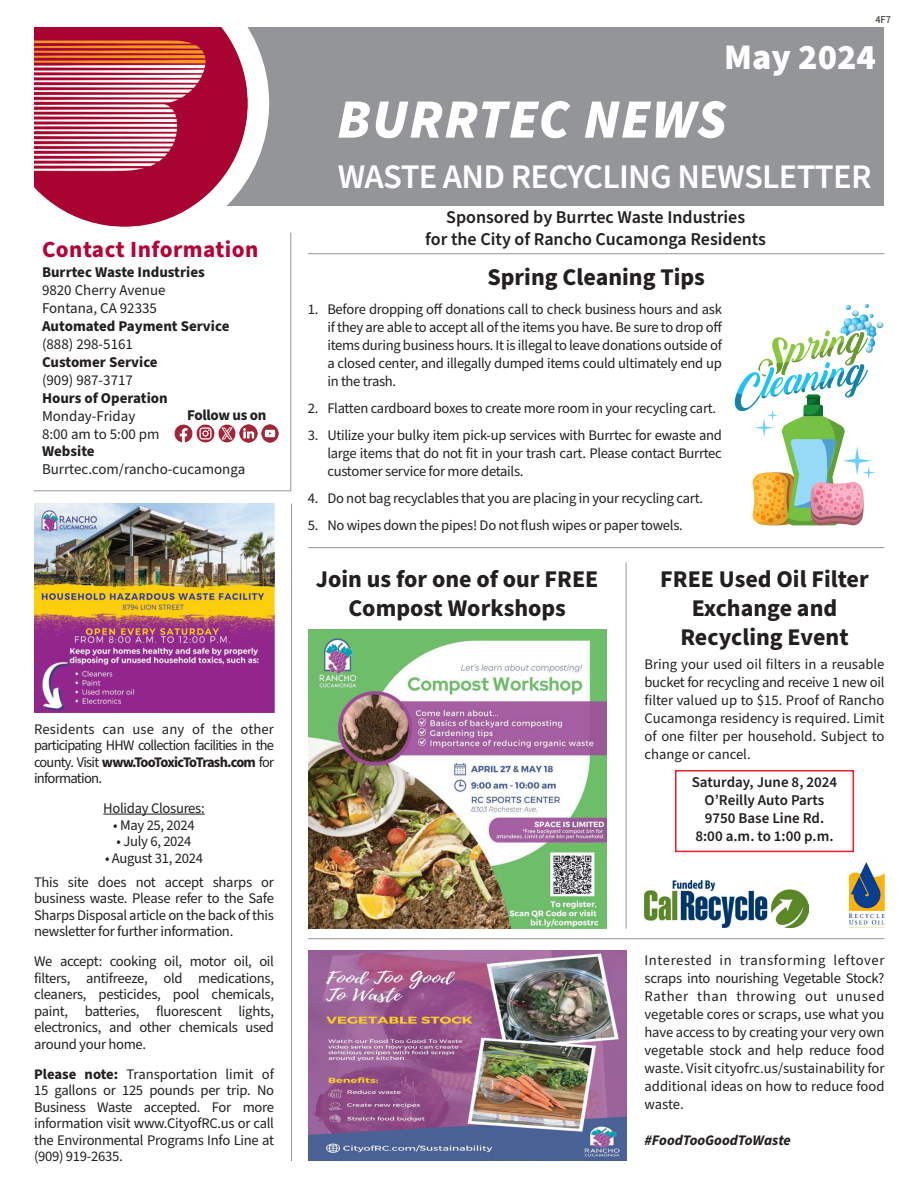
<style>
.page{position:relative;width:918px;height:1188px;background:#fff}
.page>*{position:absolute;margin:0;border:0;box-sizing:border-box;transform-origin:0 0}
.t1{font:italic 900 55.5px "Source Sans Pro";letter-spacing:.02em;color:#fff}
.t2{font:900 36px "Source Sans Pro";color:#fff}
.t3{font:600 34.5px "Source Sans Pro";letter-spacing:-.02em;color:#fff}
.t4{font:700 24px/28.8px "Source Sans Pro";color:#231f20;text-align:center}
.t5{font:700 23.1px "Source Sans Pro";letter-spacing:.02em;color:#b30437}
.t6{font:600 18px "Source Sans Pro";color:#231f20}
.t7{font:15px "Source Sans Pro";color:#231f20}
.t8{font:700 15px "Source Sans Pro";color:#231f20}
.t9{font:600 15px "Source Sans Pro";color:#231f20}
.t10{font:700 15px "Source Sans Pro";letter-spacing:-.02em;color:#231f20}
.t11{font:14.7px/16.5px "Source Sans Pro";letter-spacing:-.02em;color:#231f20;text-align:justify}
.t12{font:14.7px/18px "Source Sans Pro";color:#231f20}
.t13{font:italic 700 14.7px "Source Sans Pro";color:#231f20}
.t14{font:14.55px/18px "Source Sans Pro";letter-spacing:-.02em;color:#231f20;text-align:justify}
.t15{font:10.5px "Source Sans Pro";color:#231f20}
.s1{font-weight:700}
</style>
<div class="page">
<div style="left:0;top:0;width:918px;height:205px;background:#939598"></div>
<svg style="left:254px;top:39px;width:15px;height:167px;fill:#fcfcfc"></svg>
<img style="left:33px;top:27px;width:221px;height:200px">
<div style="left:885px;top:0;width:33px;height:233px;background:#fff"></div>
<div style="left:0;top:0;width:33px;height:251px;background:#fff"></div>
<div style="left:0;top:0;width:918px;height:27px;background:#fff"></div>
<hr style="left:308px;top:253px;width:577px;height:1px;background:#939598">
<hr style="left:308px;top:547px;width:577px;height:1px;background:#939598">
<hr style="left:308px;top:938px;width:577px;height:1px;background:#939598">
<hr style="left:291px;top:504px;width:1px;height:657px;background:#939598">
<hr style="left:626px;top:562px;width:1px;height:367px;background:#939598">
<hr style="left:103px;top:814px;width:102px;height:1px;background:#231f20">
<img style="left:34px;top:504px;width:240px;height:208px">
<svg style="left:34px;top:232px;width:258px;height:260px"></svg>
<svg style="left:734px;top:304px;width:150px;height:222px"></svg>
<div style="left:675px;top:770px;width:179px;height:82px;border:2px solid #ee1d23"></div>
<img style="left:175px;top:425px;width:18px;height:17px">
<img style="left:197px;top:425px;width:17px;height:17px">
<img style="left:218px;top:425px;width:18px;height:17px">
<img style="left:240px;top:425px;width:17px;height:17px">
<img style="left:261px;top:425px;width:18px;height:17px">
<img style="left:308px;top:630px;width:299px;height:299px">
<img style="left:645px;top:880px;width:164px;height:47px">
<img style="left:849px;top:863px;width:36px;height:62px">
<img style="left:308px;top:950px;width:318px;height:211px">
<p class="t5" style="left:42px;top:234px;width:218px">Contact Information</p>
<p class="t8" style="left:42px;top:262px;width:164px">Burrtec Waste Industries</p>
<p class="t7" style="left:42px;top:280px;width:125px">9820 Cherry Avenue</p>
<p class="t7" style="left:42px;top:298px;width:117px">Fontana, CA 92335</p>
<p class="t8" style="left:42px;top:316px;width:189px">Automated Payment Service</p>
<p class="t7" style="left:42px;top:334px;width:93px">(888) 298-5161</p>
<p class="t8" style="left:42px;top:352px;width:117px">Customer Service</p>
<p class="t7" style="left:42px;top:370px;width:93px">(909) 987-3717</p>
<p class="t8" style="left:42px;top:387px;width:127px">Hours of Operation</p>
<p class="t7" style="left:42px;top:406px;width:95px">Monday-Friday</p>
<p class="t7" style="left:42px;top:424px;width:119px">8:00 am to 5:00 pm</p>
<p class="t8" style="left:42px;top:441px;width:54px">Website</p>
<p class="t7" style="left:42px;top:459px;width:205px">Burrtec.com/rancho-cucamonga</p>
<p class="t10" style="left:187px;top:405px;width:81px">Follow us on</p>
<p class="t11" style="left:34px;top:721px;width:241px">Residents can use any of the other participating HHW collection facilities in the county. Visit <span class="s1">www.TooToxicToTrash.com</span> for information.</p>
<p class="t11" style="left:103px;top:800px;width:103px">Holiday Closures:</p>
<p class="t11" style="left:113px;top:817px;width:83px">• May 25, 2024</p>
<p class="t11" style="left:117px;top:833px;width:76px">• July 6, 2024</p>
<p class="t11" style="left:105px;top:850px;width:99px">• August 31, 2024</p>
<p class="t11" style="left:34px;top:874px;width:242px">This site does not accept sharps or business waste. Please refer to the Safe Sharps Disposal article on the back of this newsletter for further information.</p>
<p class="t11" style="left:34px;top:953px;width:242px">We accept: cooking oil, motor oil, oil filters, antifreeze, old medications, cleaners, pesticides, pool chemicals, paint, batteries, fluorescent lights, electronics, and other chemicals used around your home.</p>
<p class="t11" style="left:34px;top:1066px;width:242px"><span class="s1">Please note:</span> Transportation limit of 15 gallons or 125 pounds per trip. No Business Waste accepted. For more information visit www.CityofRC.us or call the Environmental Programs Info Line at (909) 919-2635.</p>
<p class="t15" style="left:875px;top:13px;width:17px">4F7</p>
<p class="t2" style="left:724px;top:32px;width:153px">May 2024</p>
<p class="t1" style="left:337px;top:81px;width:391px">BURRTEC NEWS</p>
<p class="t3" style="left:338px;top:153px;width:535px">WASTE AND RECYCLING NEWSLETTER</p>
<p class="t6" style="left:446px;top:205px;width:301px">Sponsored by Burrtec Waste Industries</p>
<p class="t6" style="left:425px;top:227px;width:342px">for the City of Rancho Cucamonga Residents</p>
<p class="t4" style="left:487px;top:264px;width:219px">Spring Cleaning Tips</p>
<p class="t14" style="left:327px;top:301px;width:397px;text-indent:-20px">1. Before dropping off donations call to check business hours and ask if they are able to accept all of the items you have. Be sure to drop off items during business hours. It is illegal to leave donations outside of a closed center, and illegally dumped items could ultimately end up in the trash.</p>
<p class="t14" style="left:308px;top:400px;width:410px">2. Flatten cardboard boxes to create more room in your recycling cart.</p>
<p class="t14" style="left:327px;top:427px;width:396px;text-indent:-20px">3. Utilize your bulky item pick-up services with Burrtec for ewaste and large items that do not fit in your trash cart. Please contact Burrtec customer service for more details.</p>
<p class="t14" style="left:308px;top:490px;width:397px">4. Do not bag recyclables that you are placing in your recycling cart.</p>
<p class="t14" style="left:308px;top:517px;width:376px">5. No wipes down the pipes! Do not flush wipes or paper towels.</p>
<p class="t4" style="left:316px;top:565px;width:284px">Join us for one of our FREE<br>Compost Workshops</p>
<p class="t4" style="left:660px;top:565px;width:210px">FREE Used Oil Filter<br>Exchange and</p>
<p class="t4" style="left:680px;top:623px;width:170px">Recycling Event</p>
<p class="t11" style="left:645px;top:655px;width:242px;line-height:18px">Bring your used oil filters in a reusable bucket for recycling and receive 1 new oil filter valued up to $15. Proof of Rancho Cucamonga residency is required. Limit of one filter per household. Subject to change or cancel.</p>
<p class="t9" style="left:692px;top:772px;width:147px">Saturday, June 8, 2024</p>
<p class="t9" style="left:705px;top:790px;width:121px">O’Reilly Auto Parts</p>
<p class="t9" style="left:705px;top:808px;width:121px">9750 Base Line Rd.</p>
<p class="t9" style="left:695px;top:826px;width:140px">8:00 a.m. to 1:00 p.m.</p>
<p class="t11" style="left:645px;top:952px;width:242px;line-height:18px">Interested in transforming leftover scraps into nourishing Vegetable Stock?<br>Rather than throwing out unused vegetable cores or scraps, use what you have access to by creating your very own vegetable stock and help reduce food waste. Visit cityofrc.us/sustainability for</p>
<p class="t12" style="left:645px;top:1078px;width:242px">additional ideas on how to reduce food waste.</p>
<p class="t13" style="left:645px;top:1130px;width:148px">#FoodTooGoodToWaste</p>
</div>
